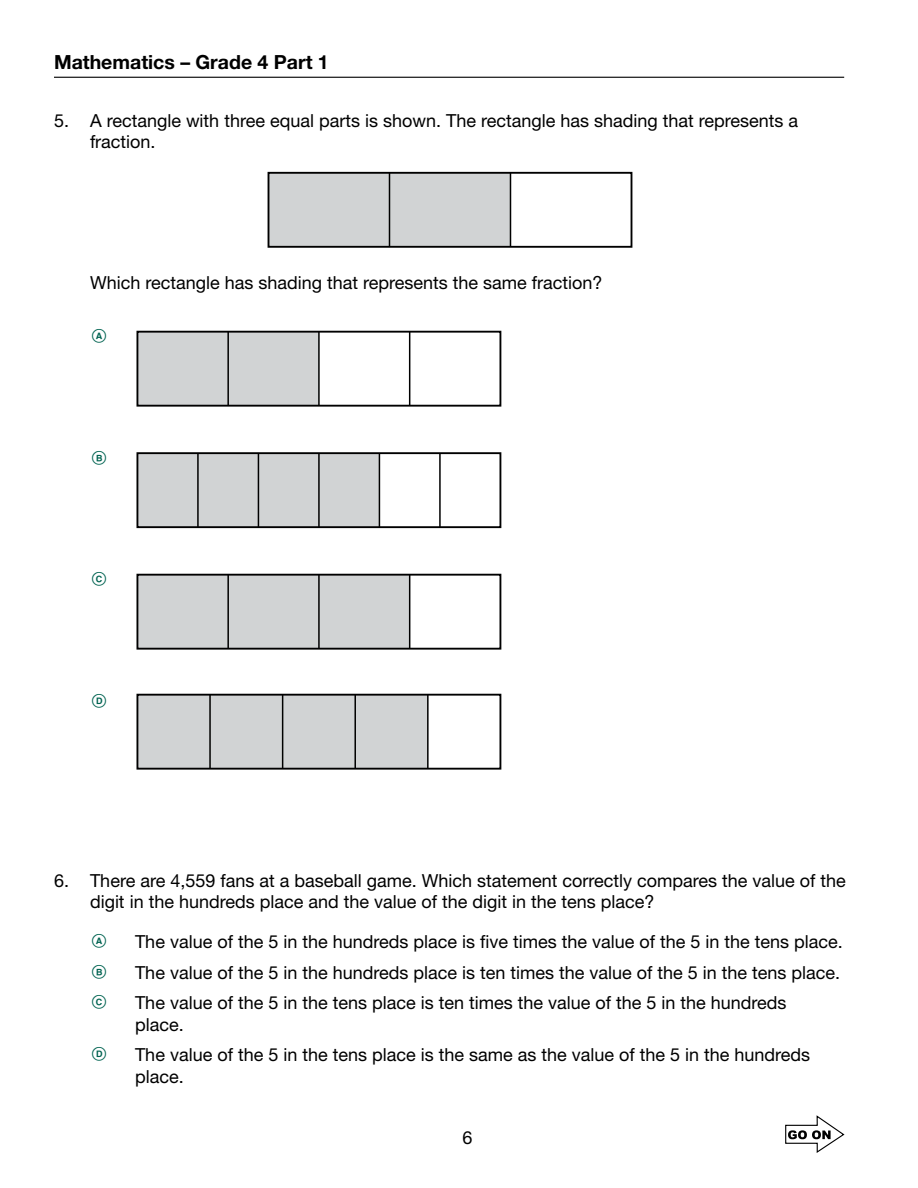
<style>
.page{position:relative;width:918px;height:1188px;background:#fff}
.page>*{position:absolute;margin:0;border:0;box-sizing:border-box;transform-origin:0 0}
.t1{font:700 19.5px "Helvetica Neue LT Std";color:#000}
._02_q_text{font:18px/21.6px "Helvetica Neue LT Std";color:#000}
.t2{font:500 18px "Bubbles";color:#006351}
.s1{font-family:"Bubbles";font-weight:500;color:#006351}
</style>
<div class="page">
<hr style="left:54px;top:77px;width:790px;height:1px;background:#000">
<svg style="left:785px;top:1115px;width:60px;height:38px"></svg>
<div style="left:269px;top:173px;width:241px;height:74px;background:#d1d3d4"></div>
<div style="left:268px;top:172px;width:364px;height:76px;border:2px solid #000"></div>
<hr style="left:389px;top:173px;width:1px;height:74px;background:#000">
<hr style="left:510px;top:173px;width:1px;height:74px;background:#000">
<div style="left:137px;top:332px;width:182px;height:74px;background:#d1d3d4"></div>
<div style="left:136px;top:331px;width:365px;height:76px;border:2px solid #000"></div>
<hr style="left:227px;top:332px;width:2px;height:74px;background:#000">
<hr style="left:409px;top:332px;width:1px;height:74px;background:#000">
<hr style="left:318px;top:332px;width:2px;height:74px;background:#000">
<div style="left:137px;top:453px;width:242px;height:74px;background:#d1d3d4"></div>
<div style="left:136px;top:452px;width:365px;height:76px;border:2px solid #000"></div>
<hr style="left:197px;top:453px;width:2px;height:74px;background:#000">
<hr style="left:439px;top:453px;width:2px;height:74px;background:#000">
<hr style="left:379px;top:453px;width:1px;height:74px;background:#000">
<hr style="left:318px;top:453px;width:2px;height:74px;background:#000">
<hr style="left:258px;top:453px;width:1px;height:74px;background:#000">
<div style="left:137px;top:575px;width:273px;height:74px;background:#d1d3d4"></div>
<div style="left:136px;top:574px;width:365px;height:76px;border:2px solid #000"></div>
<hr style="left:409px;top:575px;width:1px;height:74px;background:#000">
<hr style="left:318px;top:575px;width:2px;height:74px;background:#000">
<hr style="left:227px;top:575px;width:2px;height:74px;background:#000">
<div style="left:137px;top:695px;width:291px;height:74px;background:#d1d3d4"></div>
<div style="left:136px;top:694px;width:365px;height:76px;border:2px solid #000"></div>
<hr style="left:427px;top:695px;width:2px;height:74px;background:#000">
<hr style="left:354px;top:695px;width:2px;height:74px;background:#000">
<hr style="left:282px;top:695px;width:1px;height:74px;background:#000">
<hr style="left:209px;top:695px;width:2px;height:74px;background:#000">
<p class="t1" style="left:54px;top:50px;width:276px">Mathematics – Grade 4 Part 1</p>
<p class="_02_q_text" style="left:90px;top:109px;width:710px;text-indent:-36px">5. A rectangle with three equal parts is shown. The rectangle has shading that represents a fraction.</p>
<p class="_02_q_text" style="left:90px;top:272px;width:514px">Which rectangle has shading that represents the same fraction?</p>
<p class="t2" style="left:90px;top:326px;width:37px">A.</p>
<p class="t2" style="left:90px;top:448px;width:37px">B.</p>
<p class="t2" style="left:90px;top:569px;width:37px">C.</p>
<p class="t2" style="left:90px;top:691px;width:37px">D.</p>
<p class="_02_q_text" style="left:90px;top:869px;width:757px;text-indent:-36px">6. There are 4,559 fans at a baseball game. Which statement correctly compares the value of the digit in the hundreds place and the value of the digit in the tens place?</p>
<p class="_02_q_text" style="left:90px;top:930px;width:754px"><span class="s1">A.</span> The value of the 5 in the hundreds place is five times the value of the 5 in the tens place.</p>
<p class="_02_q_text" style="left:90px;top:961px;width:752px"><span class="s1">B.</span> The value of the 5 in the hundreds place is ten times the value of the 5 in the tens place.</p>
<p class="_02_q_text" style="left:135px;top:992px;width:653px;text-indent:-45px"><span class="s1">C.</span> The value of the 5 in the tens place is ten times the value of the 5 in the hundreds place.</p>
<p class="_02_q_text" style="left:135px;top:1044px;width:677px;text-indent:-45px"><span class="s1">D.</span> The value of the 5 in the tens place is the same as the value of the 5 in the hundreds place.</p>
<p class="_02_q_text" style="left:463px;top:1126px;width:12px">6</p>
</div>
